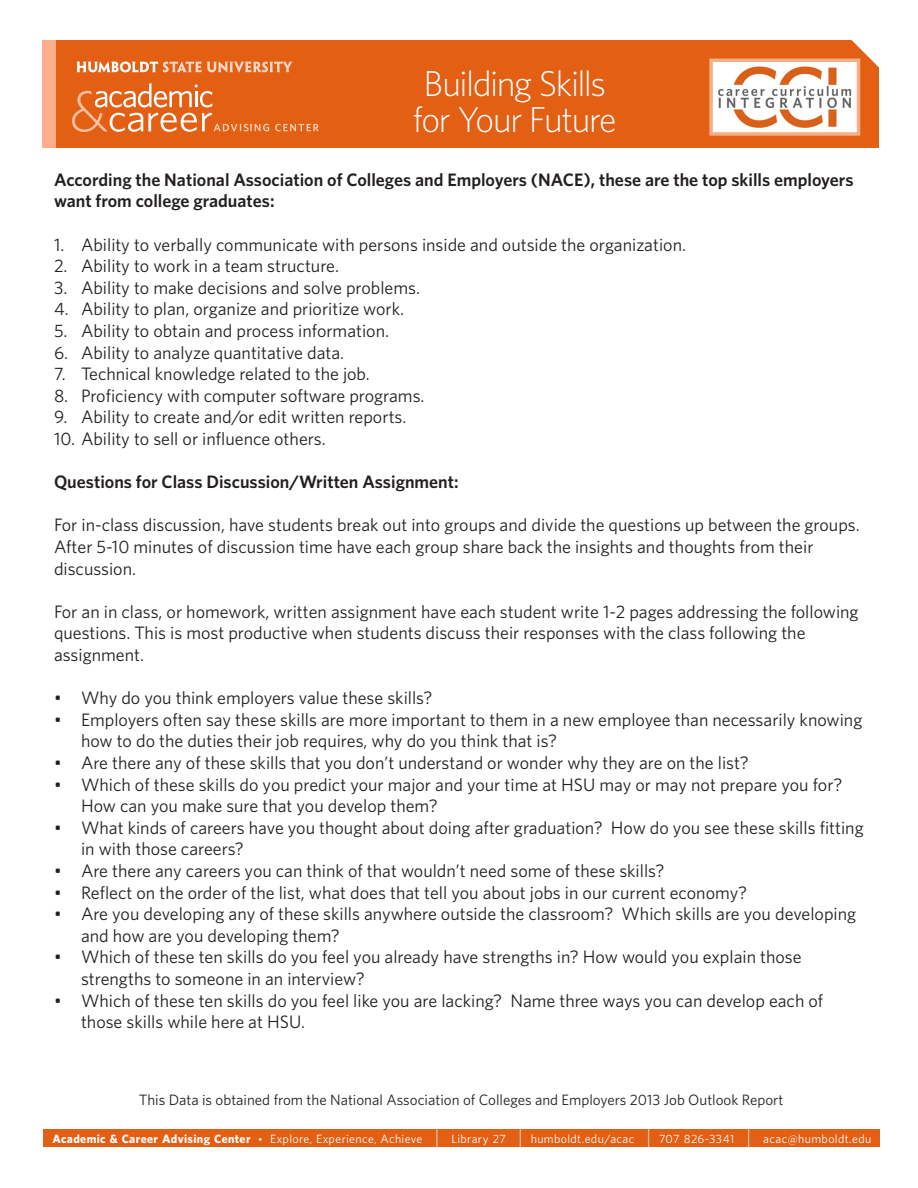
<style>
.page{position:relative;width:918px;height:1188px;background:#fff}
.page>*{position:absolute;margin:0;border:0;box-sizing:border-box;transform-origin:0 0}
.topBar_title{font:300 36px "Whitney";letter-spacing:-.04em;color:#fff}
.t1{font:18px/21.6px "Whitney";color:#231f20}
.t2{font:600 18px/21.6px "Whitney";color:#231f20}
.t3{font:15px "Whitney";color:#231f20}
.t4{font:12px "Whitney";letter-spacing:.03em;color:#fff}
.s1{font-weight:700}
.s2{font-size:10.5px}
.s3{font-size:24px}
</style>
<div class="page">
<div style="left:42px;top:40px;width:837px;height:108px;background:#e25f14"></div>
<div style="left:42px;top:40px;width:14px;height:108px;background:#feaf8a"></div>
<svg style="left:77px;top:61px;width:215px;height:11px"></svg>
<svg style="left:851px;top:40px;width:28px;height:66px"></svg>
<svg style="left:72px;top:83px;width:247px;height:49px"></svg>
<div style="left:44px;top:1130px;width:836px;height:18px;background:#e25f14"></div>
<img style="left:713px;top:62px;width:143px;height:70px">
<div style="left:709px;top:58px;width:151px;height:78px;border:3px solid #f5ae85"></div>
<p class="topBar_title" style="left:424px;top:63px;width:184px">Building Skills</p>
<p class="topBar_title" style="left:413px;top:99px;width:205px">for Your Future</p>
<p class="t2" style="left:54px;top:168px;width:801px">According the National Association of Colleges and Employers (NACE), these are the top skills employers want from college graduates:</p>
<p class="t1" style="left:54px;top:233px;width:634px">1. Ability to verbally communicate with persons inside and outside the organization.</p>
<p class="t1" style="left:54px;top:255px;width:287px">2. Ability to work in a team structure.</p>
<p class="t1" style="left:54px;top:276px;width:367px">3. Ability to make decisions and solve problems.</p>
<p class="t1" style="left:54px;top:298px;width:352px">4. Ability to plan, organize and prioritize work.</p>
<p class="t1" style="left:54px;top:320px;width:337px">5. Ability to obtain and process information.</p>
<p class="t1" style="left:54px;top:341px;width:292px">6. Ability to analyze quantitative data.</p>
<p class="t1" style="left:54px;top:363px;width:317px">7. Technical knowledge related to the job.</p>
<p class="t1" style="left:54px;top:384px;width:372px">8. Proficiency with computer software programs.</p>
<p class="t1" style="left:54px;top:406px;width:354px">9. Ability to create and/or edit written reports.</p>
<p class="t1" style="left:54px;top:428px;width:273px">10. Ability to sell or influence others.</p>
<p class="t2" style="left:54px;top:471px;width:406px">Questions for Class Discussion/Written Assignment:</p>
<p class="t1" style="left:54px;top:514px;width:807px">For in-class discussion, have students break out into groups and divide the questions up between the groups.<br>After 5-10 minutes of discussion time have each group share back the insights and thoughts from their discussion.</p>
<p class="t1" style="left:54px;top:600px;width:806px">For an in class, or homework, written assignment have each student write 1-2 pages addressing the following questions. This is most productive when students discuss their responses with the class following the assignment.</p>
<p class="t1" style="left:54px;top:687px;width:380px">• Why do you think employers value these skills?</p>
<p class="t1" style="left:81px;top:708px;width:783px;text-indent:-27px">• Employers often say these skills are more important to them in a new employee than necessarily knowing how to do the duties their job requires, why do you think that is?</p>
<p class="t1" style="left:54px;top:752px;width:696px">• Are there any of these skills that you don’t understand or wonder why they are on the list?</p>
<p class="t1" style="left:81px;top:773px;width:763px;text-indent:-27px">• Which of these skills do you predict your major and your time at HSU may or may not prepare you for?<br>How can you make sure that you develop them?</p>
<p class="t1" style="left:81px;top:816px;width:784px;text-indent:-27px">• What kinds of careers have you thought about doing after graduation? How do you see these skills fitting in with those careers?</p>
<p class="t1" style="left:54px;top:860px;width:612px">• Are there any careers you can think of that wouldn’t need some of these skills?</p>
<p class="t1" style="left:54px;top:881px;width:694px">• Reflect on the order of the list, what does that tell you about jobs in our current economy?</p>
<p class="t1" style="left:81px;top:903px;width:777px;text-indent:-27px">• Are you developing any of these skills anywhere outside the classroom? Which skills are you developing and how are you developing them?</p>
<p class="t1" style="left:81px;top:946px;width:722px;text-indent:-27px">• Which of these ten skills do you feel you already have strengths in? How would you explain those strengths to someone in an interview?</p>
<p class="t1" style="left:81px;top:989px;width:744px;text-indent:-27px">• Which of these ten skills do you feel like you are lacking? Name three ways you can develop each of those skills while here at HSU.</p>
<p class="t3" style="left:139px;top:1091px;width:646px">This Data is obtained from the National Association of Colleges and Employers 2013 Job Outlook Report</p>
<p class="t4" style="left:52px;top:1132px;width:821px"><span class="s1">Academic &amp; Career Advising Center</span> <span class="s2">•</span> Explore<span class="s2">,</span> Experience<span class="s2">,</span> Achieve <span class="s3">|</span> Library 27 <span class="s3">|</span> humboldt.edu/acac <span class="s3">|</span> 707 826-3341 <span class="s3">|</span> acac@humboldt.edu</p>
</div>
